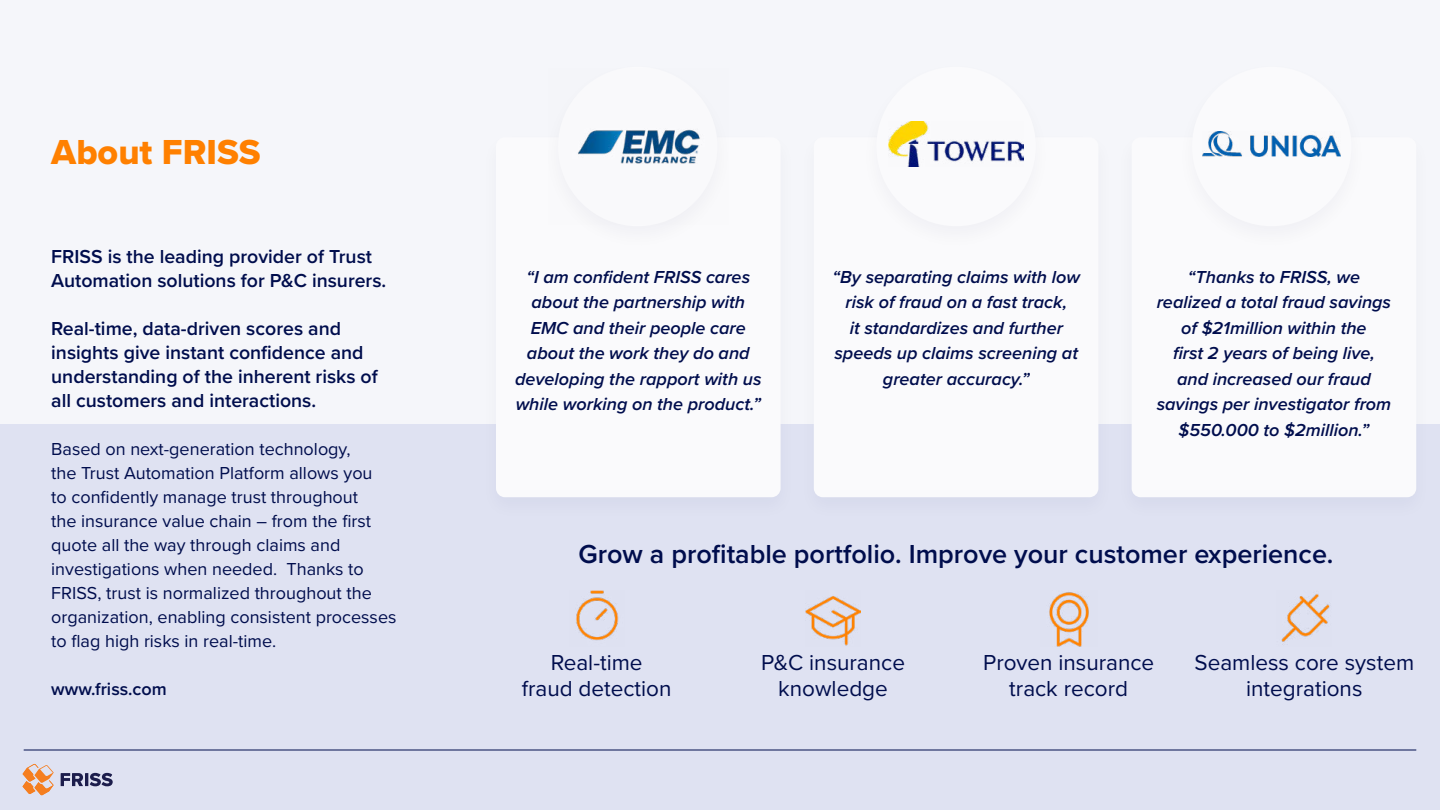
<style>
.page{position:relative;width:1440px;height:810px;background:#f5f6fa}
.page>*{position:absolute;margin:0;border:0;box-sizing:border-box;transform-origin:0 0}
.t1{font:36px "Proxima Nova Extrabld";color:#ff8000}
.t2{font:600 27px "Proxima Nova";color:#000d4d}
.t3{font:22.5px/25.5px "Proxima Nova";color:#000d4d;text-align:center}
.t4{font:600 19.5px/24px "Proxima Nova";color:#000d4d}
.t5{font:italic 600 18px/25.5px "Proxima Nova";color:#000d4d;text-align:center}
.t6{font:18px/24px "Proxima Nova";color:#000d4d}
.t7{font:600 18px "Proxima Nova";color:#000d4d}
</style>
<div class="page">
<div style="left:0;top:424px;width:1440px;height:386px;background:#dfe2f2"></div>
<div style="left:479px;top:130px;width:318px;height:393px;background:#000d4d;opacity:.04"></div>
<div style="left:496px;top:137px;width:285px;height:360px;background:#fafafc;border-radius:9px"></div>
<div style="left:797px;top:130px;width:318px;height:393px;background:#000d4d;opacity:.04"></div>
<div style="left:814px;top:137px;width:284px;height:360px;background:#fafafc;border-radius:9px"></div>
<div style="left:1115px;top:130px;width:318px;height:393px;background:#000d4d;opacity:.04"></div>
<div style="left:1132px;top:137px;width:284px;height:360px;background:#fafafc;border-radius:9px"></div>
<div style="left:541px;top:59px;width:193px;height:193px;background:#f9f9fb"></div>
<div style="left:860px;top:59px;width:192px;height:193px;background:#fafafc"></div>
<div style="left:1175px;top:59px;width:193px;height:193px;background:#fafafc"></div>
<hr style="left:24px;top:750px;width:1392px;height:1px;background:#000d4d">
<svg style="left:61px;top:773px;width:52px;height:13px"></svg>
<svg style="left:22px;top:764px;width:32px;height:32px"></svg>
<img style="left:578px;top:129px;width:122px;height:35px">
<img style="left:889px;top:121px;width:135px;height:45px">
<img style="left:1203px;top:131px;width:138px;height:25px">
<img style="left:1281px;top:594px;width:49px;height:51px">
<img style="left:1049px;top:592px;width:40px;height:54px">
<img style="left:805px;top:596px;width:56px;height:50px">
<img style="left:576px;top:591px;width:43px;height:50px">
<h1 class="t1" style="left:51px;top:125px;width:211px">About FRISS</h1>
<p class="t4" style="left:51px;top:244px;width:337px">FRISS is the leading provider of Trust<br>Automation solutions for P&amp;C insurers.</p>
<p class="t4" style="left:51px;top:316px;width:328px">Real-time, data-driven scores and insights give instant confidence and understanding of the inherent risks of all customers and interactions.</p>
<p class="t6" style="left:51px;top:436px;width:347px">Based on next-generation technology,<br>the Trust Automation Platform allows you<br>to confidently manage trust throughout<br>the insurance value chain – from the first quote all the way through claims and investigations when needed. Thanks to FRISS, trust is normalized throughout the organization, enabling consistent processes to flag high risks in real-time.</p>
<p class="t7" style="left:51px;top:675px;width:117px">www.friss.com</p>
<p class="t5" style="left:515px;top:263px;width:248px">“I am confident FRISS cares about the partnership with<br>EMC and their people care about the work they do and developing the rapport with us while working on the product.”</p>
<p class="t5" style="left:833px;top:263px;width:249px">“By separating claims with low risk of fraud on a fast track,<br>it standardizes and further speeds up claims screening at greater accuracy.”</p>
<p class="t5" style="left:1157px;top:264px;width:236px">“Thanks to FRISS, we realized a total fraud savings of $21million within the<br>first 2 years of being live, and increased our fraud savings per investigator from $550.000 to $2million.”</p>
<h2 class="t2" style="left:578px;top:534px;width:757px">Grow a profitable portfolio. Improve your customer experience.</h2>
<p class="t3" style="left:522px;top:649px;width:151px">Real-time<br>fraud detection</p>
<p class="t3" style="left:761px;top:649px;width:145px">P&amp;C insurance knowledge</p>
<p class="t3" style="left:983px;top:649px;width:173px">Proven insurance track record</p>
<p class="t3" style="left:1195px;top:649px;width:221px">Seamless core system integrations</p>
</div>
